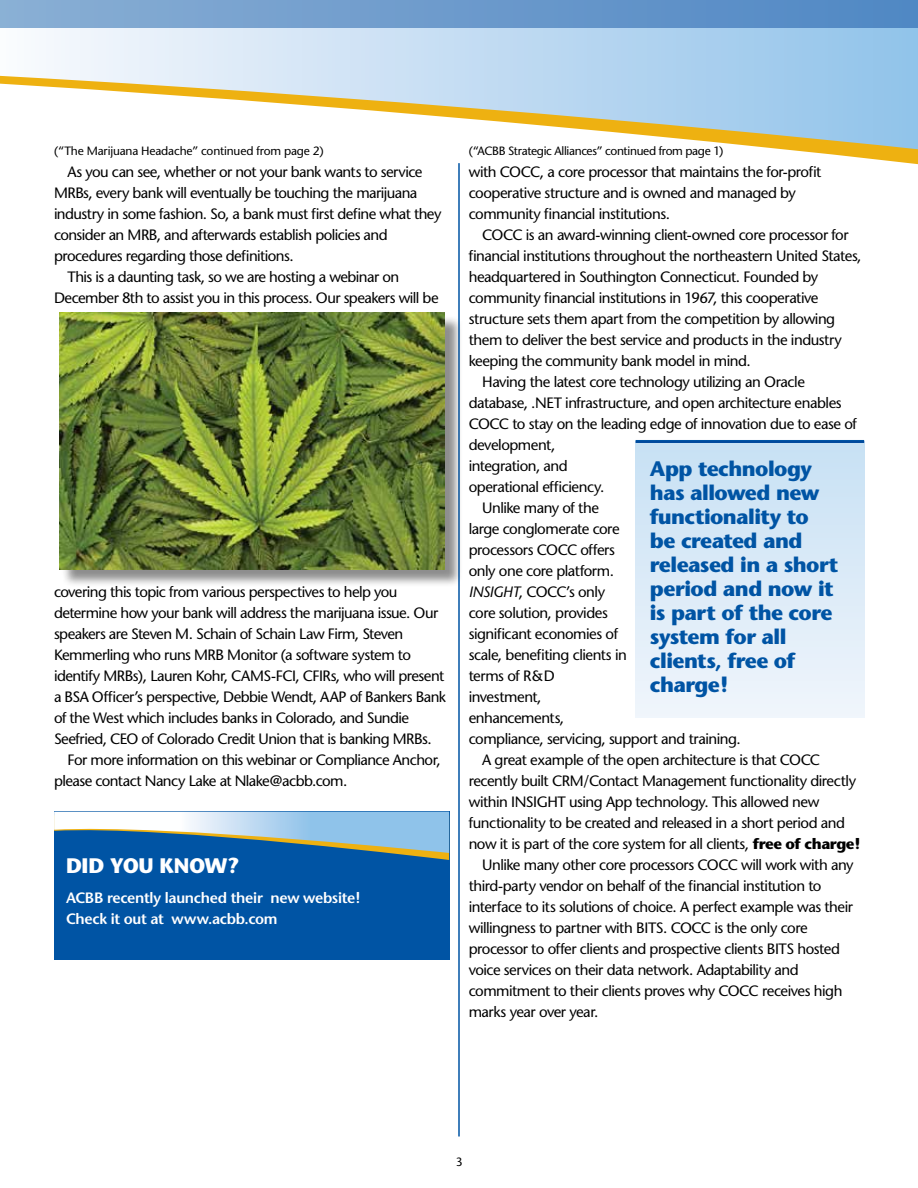
<style>
.page{position:relative;width:918px;height:1188px;background:#fff}
.page>*{position:absolute;margin:0;border:0;box-sizing:border-box;transform-origin:0 0}
.t1{font:700 21px/24px "Stone Sans";letter-spacing:-.03em;color:#0054a4}
.t2{font:700 21px "Stone Sans";letter-spacing:-.02em;color:#fff}
.t3{font:15px/21px "Stone Sans";letter-spacing:-.035em;color:#000}
.t4{font:600 15px/21px "Stone Sans";letter-spacing:-.015em;color:#fff}
.t5{font:12px "Stone Sans";letter-spacing:-.02em;color:#000}
.s1{font-style:italic}
.s2{font-weight:700}
</style>
<div class="page">
<svg style="left:781px;top:149px;width:137px;height:16px"></svg>
<svg style="left:0;top:28px;width:918px;height:121px"></svg>
<div style="left:0;top:0;width:918px;height:28px;background:linear-gradient(to right,#89aed4,#4f87c4)"></div>
<hr style="left:458px;top:163px;width:2px;height:974px;background:#0054a4">
<hr style="left:636px;top:440px;width:228px;height:3px;background:#0054a4">
<div style="left:636px;top:441px;width:228px;height:277px;background:linear-gradient(to bottom,#c7e0f4,#f0f5fb)"></div>
<div style="left:62px;top:315px;width:401px;height:273px;background:#000;opacity:.45"></div>
<img style="left:59px;top:313px;width:385px;height:256px">
<div style="left:54px;top:812px;width:395px;height:148px;background:#0054a4"></div>
<svg style="left:54px;top:812px;width:395px;height:48px"></svg>
<p class="t5" style="left:54px;top:144px;width:271px">(“The Marijuana Headache” continued from page 2)</p>
<p class="t5" style="left:469px;top:144px;width:256px">(“ACBB Strategic Alliances” continued from page 1)</p>
<p class="t3" style="left:469px;top:161px;width:354px">with COCC, a core processor that maintains the for-profit cooperative structure and is owned and managed by community financial institutions.</p>
<p class="t3" style="left:482px;top:224px;width:368px">COCC is an award-winning client-owned core processor for</p>
<p class="t3" style="left:469px;top:245px;width:394px">financial institutions throughout the northeastern United States,</p>
<p class="t3" style="left:469px;top:266px;width:351px">headquartered in Southington Connecticut. Founded by</p>
<p class="t3" style="left:469px;top:287px;width:351px">community financial institutions in 1967, this cooperative</p>
<p class="t3" style="left:469px;top:308px;width:368px">structure sets them apart from the competition by allowing</p>
<p class="t3" style="left:469px;top:329px;width:375px">them to deliver the best service and products in the industry</p>
<p class="t3" style="left:469px;top:350px;width:284px">keeping the community bank model in mind.</p>
<p class="t3" style="left:482px;top:371px;width:324px">Having the latest core technology utilizing an Oracle</p>
<p class="t3" style="left:469px;top:392px;width:375px">database, .NET infrastructure, and open architecture enables</p>
<p class="t3" style="left:469px;top:413px;width:390px">COCC to stay on the leading edge of innovation due to ease of</p>
<p class="t3" style="left:469px;top:434px;width:88px">development,</p>
<p class="t3" style="left:469px;top:455px;width:101px">integration, and</p>
<p class="t3" style="left:469px;top:476px;width:137px">operational efficiency.</p>
<p class="t3" style="left:482px;top:497px;width:118px">Unlike many of the</p>
<p class="t3" style="left:469px;top:518px;width:152px">large conglomerate core</p>
<p class="t3" style="left:469px;top:539px;width:148px">processors COCC offers</p>
<p class="t3" style="left:469px;top:560px;width:147px">only one core platform.</p>
<p class="t3" style="left:469px;top:581px;width:138px"><span class="s1">INSIGHT</span>, COCC’s only</p>
<p class="t3" style="left:469px;top:602px;width:141px">core solution, provides</p>
<p class="t3" style="left:469px;top:623px;width:151px">significant economies of</p>
<p class="t3" style="left:469px;top:644px;width:160px">scale, benefiting clients in</p>
<p class="t3" style="left:469px;top:665px;width:88px">terms of R&amp;D</p>
<p class="t3" style="left:469px;top:686px;width:74px">investment,</p>
<p class="t3" style="left:469px;top:707px;width:97px">enhancements,</p>
<p class="t3" style="left:469px;top:728px;width:274px">compliance, servicing, support and training.</p>
<p class="t3" style="left:482px;top:749px;width:340px">A great example of the open architecture is that COCC</p>
<p class="t3" style="left:469px;top:770px;width:389px">recently built CRM/Contact Management functionality directly</p>
<p class="t3" style="left:469px;top:791px;width:352px">within INSIGHT using App technology. This allowed new</p>
<p class="t3" style="left:469px;top:812px;width:378px">functionality to be created and released in a short period and</p>
<p class="t3" style="left:469px;top:833px;width:393px">now it is part of the core system for all clients, <span class="s2">free of charge!</span></p>
<p class="t3" style="left:482px;top:854px;width:373px">Unlike many other core processors COCC will work with any</p>
<p class="t3" style="left:469px;top:875px;width:354px">third-party vendor on behalf of the financial institution to</p>
<p class="t3" style="left:469px;top:896px;width:386px">interface to its solutions of choice. A perfect example was their</p>
<p class="t3" style="left:469px;top:917px;width:340px">willingness to partner with BITS. COCC is the only core</p>
<p class="t3" style="left:469px;top:938px;width:373px">processor to offer clients and prospective clients BITS hosted</p>
<p class="t3" style="left:469px;top:959px;width:331px">voice services on their data network. Adaptability and</p>
<p class="t3" style="left:469px;top:980px;width:375px">commitment to their clients proves why COCC receives high</p>
<p class="t3" style="left:469px;top:1001px;width:131px">marks year over year.</p>
<p class="t3" style="left:68px;top:161px;width:356px">As you can see, whether or not your bank wants to service</p>
<p class="t3" style="left:54px;top:182px;width:365px">MRBs, every bank will eventually be touching the marijuana</p>
<p class="t3" style="left:54px;top:203px;width:389px">industry in some fashion. So, a bank must first define what they</p>
<p class="t3" style="left:54px;top:224px;width:335px">consider an MRB, and afterwards establish policies and</p>
<p class="t3" style="left:54px;top:245px;width:241px">procedures regarding those definitions.</p>
<p class="t3" style="left:68px;top:266px;width:333px">This is a daunting task, so we are hosting a webinar on</p>
<p class="t3" style="left:54px;top:287px;width:386px">December 8th to assist you in this process. Our speakers will be</p>
<h1 class="t1" style="left:650px;top:457px;width:190px">App technology has allowed new functionality to be created and released in a short period and now it is part of the core system for all clients, free of charge!</h1>
<p class="t3" style="left:54px;top:581px;width:345px">covering this topic from various perspectives to help you</p>
<p class="t3" style="left:54px;top:602px;width:386px">determine how your bank will address the marijuana issue. Our</p>
<p class="t3" style="left:54px;top:623px;width:351px">speakers are Steven M. Schain of Schain Law Firm, Steven</p>
<p class="t3" style="left:54px;top:644px;width:358px">Kemmerling who runs MRB Monitor (a software system to</p>
<p class="t3" style="left:54px;top:665px;width:392px">identify MRBs), Lauren Kohr, CAMS-FCI, CFIRs, who will present</p>
<p class="t3" style="left:54px;top:686px;width:394px">a BSA Officer’s perspective, Debbie Wendt, AAP of Bankers Bank</p>
<p class="t3" style="left:54px;top:707px;width:357px">of the West which includes banks in Colorado, and Sundie</p>
<p class="t3" style="left:54px;top:728px;width:379px">Seefried, CEO of Colorado Credit Union that is banking MRBs.</p>
<p class="t3" style="left:68px;top:749px;width:375px">For more information on this webinar or Compliance Anchor,</p>
<p class="t3" style="left:54px;top:770px;width:295px">please contact Nancy Lake at Nlake@acbb.com.</p>
<h1 class="t2" style="left:66px;top:852px;width:175px">Di d You know?</h1>
<p class="t4" style="left:66px;top:887px;width:11px">ACBB</p>
<p class="t4" style="left:66px;top:887px;width:296px;text-indent:41px">recently launched their new website!<br>Check it out at www.acbb.com</p>
<p class="t5" style="left:456px;top:1154px;width:8px">3</p>
</div>
